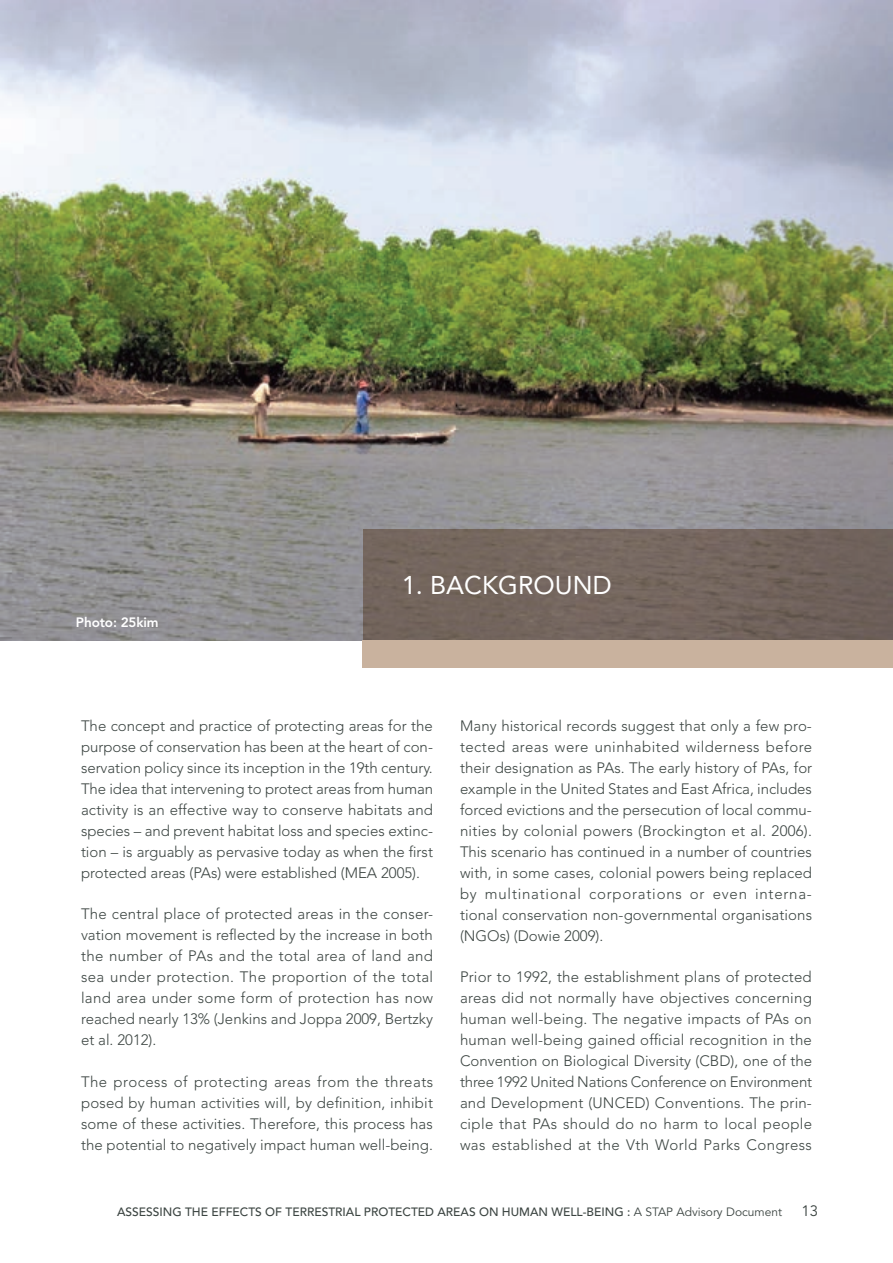
<style>
.page{position:relative;width:893px;height:1263px;background:#fff}
.page>*{position:absolute;margin:0;border:0;box-sizing:border-box;transform-origin:0 0}
.Chapter_title_-1_lin{font:25.5px "Avenir LT Std";color:#fff}
.Body{font:300 15px/21px "Avenir LT Std";color:#3c4542;text-align:justify}
.t1{font:15px "Avenir LT Std";color:#3c4542}
.Photo_credit{font:800 13.5px "Avenir LT Std";letter-spacing:-.01em;color:#fff}
.t2{font:500 12px "Avenir LT Std";color:#3c4542}
.s1{font-weight:400}
</style>
<div class="page">
<img style="left:0;top:0;width:893px;height:641px">
<div style="left:363px;top:529px;width:530px;height:112px;background:#73655d"></div>
<div style="left:363px;top:641px;width:530px;height:27px;background:#c9b29e"></div>
<p class="Photo_credit" style="left:76px;top:614px;width:84px">Photo: 25kim</p>
<p class="Chapter_title_-1_lin" style="left:402px;top:571px;width:211px">1. BACKGROUND</p>
<p class="Body" style="left:81px;top:715px;width:354px">The concept and practice of protecting areas for the purpose of conservation has been at the heart of con&shy;servation policy since its inception in the 19th century.<br>The idea that intervening to protect areas from human activity is an effective way to conserve habitats and species – and prevent habitat loss and species extinc&shy;tion – is arguably as pervasive today as when the first protected areas (PAs) were established (MEA 2005).</p>
<p class="Body" style="left:81px;top:904px;width:354px">The central place of protected areas in the conser&shy;vation movement is reflected by the increase in both the number of PAs and the total area of land and sea under protection. The proportion of the total land area under some form of protection has now reached nearly 13% (Jenkins and Joppa 2009, Bertzky et al. 2012).</p>
<p class="Body" style="left:81px;top:1071px;width:354px">The process of protecting areas from the threats posed by human activities will, by definition, inhibit some of these activities. Therefore, this process has the potential to negatively impact human well-being.</p>
<p class="Body" style="left:460px;top:715px;width:354px">Many historical records suggest that only a few pro&shy;tected areas were uninhabited wilderness before their designation as PAs. The early history of PAs, for example in the United States and East Africa, includes forced evictions and the persecution of local commu&shy;nities by colonial powers (Brockington et al. 2006).<br>This scenario has continued in a number of countries with, in some cases, colonial powers being replaced by multinational corporations or even interna&shy;tional conservation non-governmental organisations (NGOs) (Dowie 2009).</p>
<p class="Body" style="left:460px;top:967px;width:354px">Prior to 1992, the establishment plans of protected areas did not normally have objectives concerning human well-being. The negative impacts of PAs on human well-being gained official recognition in the Convention on Biological Diversity (CBD), one of the three 1992 United Nations Conference on Environment and Development (UNCED) Conventions. The prin&shy;ciple that PAs should do no harm to local people was established at the Vth World Parks Congress</p>
<p class="t2" style="left:117px;top:1204px;width:667px">ASSESSING THE EFFECTS OF TERRESTRIAL PROTECTED AREAS ON HUMAN WELL-BEING : <span class="s1">A STAP Advisory Document</span></p>
<p class="t1" style="left:801px;top:1202px;width:18px">13</p>
</div>
